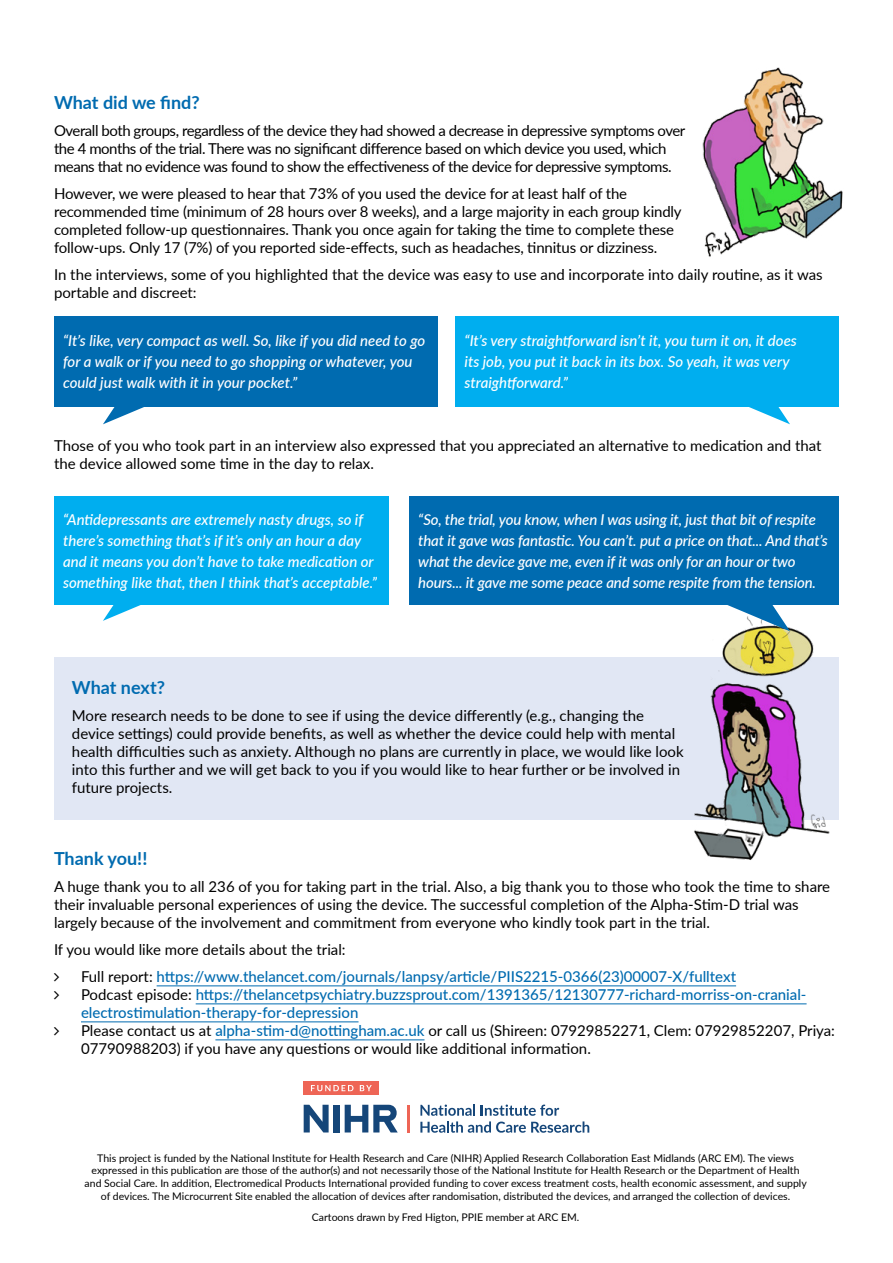
<style>
.page{position:relative;width:893px;height:1263px;background:#fff}
.page>*{position:absolute;margin:0;border:0;box-sizing:border-box;transform-origin:0 0}
.t1{font:700 18px "Lato";color:#006bb0}
.t2{font:15px/18px "Lato";letter-spacing:-.005em;color:#000}
.t3{font:italic 500 15px/21px "Lato";color:#fff}
.t4{font:500 15px/18px "Lato";color:#006bb0}
.t5{font:15px/18px "Lato";letter-spacing:-.03em;color:#000}
.t6{font:10.5px/12.6px "Lato";color:#000;text-align:center}
.s1{font-weight:400;color:#000}
</style>
<div class="page">
<div style="left:54px;top:657px;width:785px;height:162px;background:#e1e7f4"></div>
<img style="left:688px;top:627px;width:142px;height:233px">
<img style="left:702px;top:67px;width:141px;height:190px">
<div style="left:54px;top:316px;width:383px;height:90px;background:#006bb0"></div>
<svg style="left:103px;top:406px;width:64px;height:18px"></svg>
<div style="left:54px;top:496px;width:335px;height:108px;background:#00aeef"></div>
<svg style="left:103px;top:604px;width:64px;height:17px"></svg>
<div style="left:455px;top:316px;width:384px;height:90px;background:#00aeef"></div>
<svg style="left:726px;top:406px;width:64px;height:18px"></svg>
<div style="left:409px;top:496px;width:430px;height:108px;background:#006bb0"></div>
<svg style="left:726px;top:604px;width:64px;height:27px"></svg>
<hr style="left:157px;top:985px;width:579px;height:1px;background:#006bb0">
<hr style="left:196px;top:1003px;width:611px;height:1px;background:#006bb0">
<hr style="left:81px;top:1021px;width:278px;height:1px;background:#006bb0">
<hr style="left:215px;top:1039px;width:209px;height:1px;background:#006bb0">
<div style="left:304px;top:1081px;width:75px;height:14px;background:#ee6556"></div>
<svg style="left:304px;top:1105px;width:25px;height:27px"></svg>
<div style="left:334px;top:1105px;width:6px;height:27px;background:#154679"></div>
<svg style="left:345px;top:1105px;width:53px;height:27px"></svg>
<hr style="left:407px;top:1105px;width:2px;height:27px;background:#ee6556">
<svg style="left:420px;top:1104px;width:169px;height:29px"></svg>
<svg style="left:311px;top:1085px;width:42px;height:6px"></svg>
<svg style="left:360px;top:1085px;width:12px;height:6px"></svg>
<p class="t1" style="left:54px;top:89px;width:147px">What did we find?</p>
<p class="t5" style="left:54px;top:121px;width:633px">Overall both groups, regardless of the device they had showed a decrease in depressive symptoms over the 4 months of the trial. There was no significant difference based on which device you used, which means that no evidence was found to show the effectiveness of the device for depressive symptoms.</p>
<p class="t2" style="left:54px;top:184px;width:629px">However, we were pleased to hear that 73% of you used the device for at least half of the recommended time (minimum of 28 hours over 8 weeks), and a large majority in each group kindly completed follow-up questionnaires. Thank you once again for taking the time to complete these follow-ups. Only 17 (7%) of you reported side-effects, such as headaches, tinnitus or dizziness.</p>
<p class="t2" style="left:54px;top:265px;width:770px">In the interviews, some of you highlighted that the device was easy to use and incorporate into daily routine, as it was portable and discreet:</p>
<p class="t3" style="left:63px;top:330px;width:364px">“It’s like, very compact as well. So, like if you did need to go for a walk or if you need to go shopping or whatever, you could just walk with it in your pocket.”</p>
<p class="t3" style="left:464px;top:330px;width:334px">“It’s very straightforward isn’t it, you turn it on, it does its job, you put it back in its box. So yeah, it was very straightforward.”</p>
<p class="t2" style="left:54px;top:436px;width:769px">Those of you who took part in an interview also expressed that you appreciated an alternative to medication and that the device allowed some time in the day to relax.</p>
<p class="t3" style="left:63px;top:508px;width:315px">“Antidepressants are extremely nasty drugs, so if there’s something that’s if it’s only an hour a day and it means you don’t have to take medication or something like that, then I think that’s acceptable.”</p>
<p class="t3" style="left:418px;top:508px;width:411px">“So, the trial, you know, when I was using it, just that bit of respite that it gave was fantastic. You can’t. put a price on that... And that’s what the device gave me, even if it was only for an hour or two hours... it gave me some peace and some respite from the tension.</p>
<p class="t1" style="left:72px;top:674px;width:95px">What next?</p>
<p class="t2" style="left:72px;top:706px;width:613px">More research needs to be done to see if using the device differently (e.g., changing the device settings) could provide benefits, as well as whether the device could help with mental health difficulties such as anxiety. Although no plans are currently in place, we would like look into this further and we will get back to you if you would like to hear further or be involved in future projects.</p>
<p class="t1" style="left:54px;top:845px;width:95px">Thank you!!</p>
<p class="t2" style="left:54px;top:877px;width:778px">A huge thank you to all 236 of you for taking part in the trial. Also, a big thank you to those who took the time to share their invaluable personal experiences of using the device. The successful completion of the Alpha-Stim-D trial was largely because of the involvement and commitment from everyone who kindly took part in the trial.</p>
<p class="t4" style="left:81px;top:936px;width:657px;line-height:27px;text-indent:-27px"><span class="s1">If you would like more details about the trial:<br>Full report:</span> https://www.thelancet.com/journals/lanpsy/article/PIIS2215-0366(23)00007-X/fulltext</p>
<p class="t4" style="left:81px;top:985px;width:755px"><span class="s1">Podcast episode:</span> https://thelancetpsychiatry.buzzsprout.com/1391365/12130777-richard-morriss-on-cranial&shy;electrostimulation-therapy-for-depression<br><span class="s1">Please contact us at</span> alpha-stim-d@nottingham.ac.uk <span class="s1">or call us (Shireen: 07929852271, Clem: 07929852207, Priya:<br>07790988203) if you have any questions or would like additional information.</span></p>
<p class="t6" style="left:85px;top:1151px;width:724px">This project is funded by the National Institute for Health Research and Care (NIHR) Applied Research Collaboration East Midlands (ARC EM). The views expressed in this publication are those of the author(s) and not necessarily those of the National Institute for Health Research or the Department of Health and Social Care. In addition, Electromedical Products International provided funding to cover excess treatment costs, health economic assessment, and supply of devices. The Microcurrent Site enabled the allocation of devices after randomisation, distributed the devices, and arranged the collection of devices.</p>
<p class="t6" style="left:312px;top:1210px;width:269px">Cartoons drawn by Fred Higton, PPIE member at ARC EM.</p>
</div>
